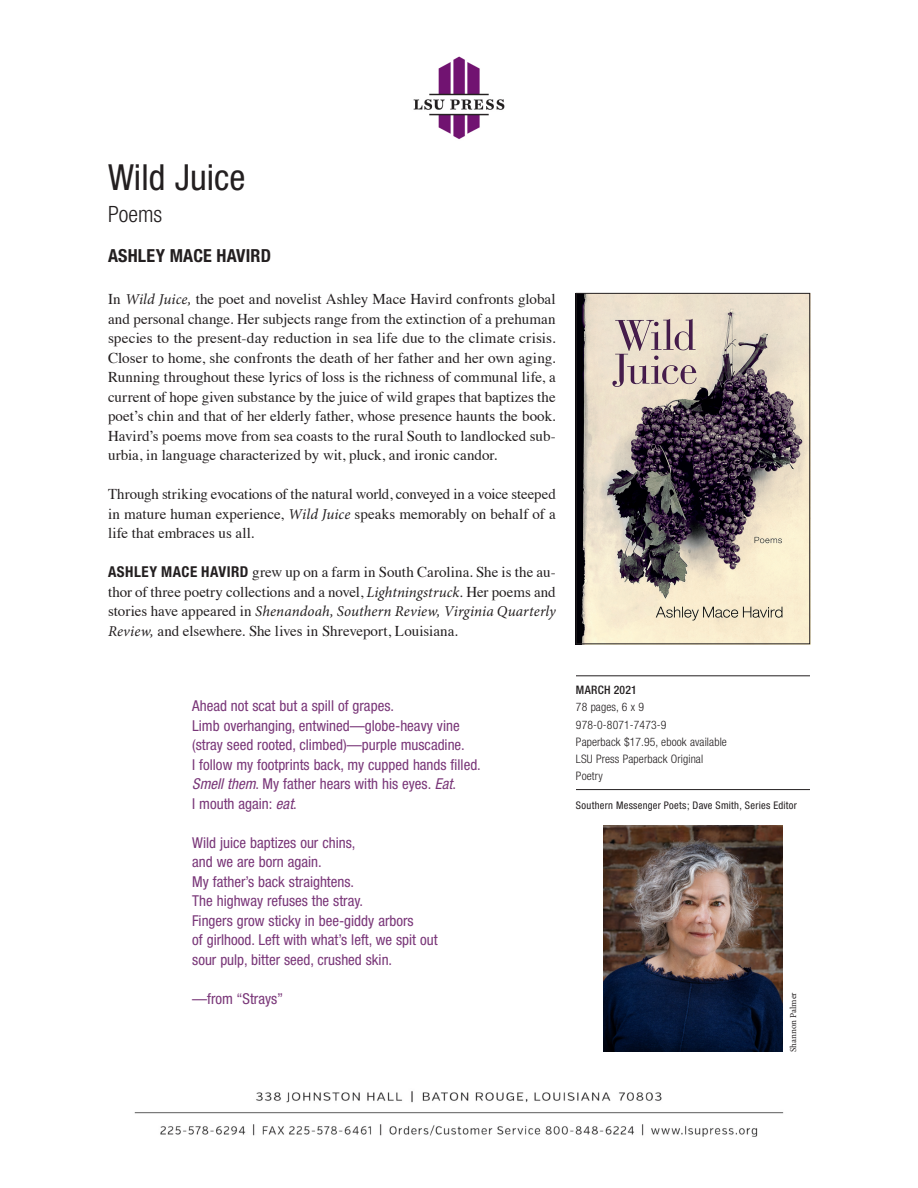
<style>
.page{position:relative;width:918px;height:1188px;background:#fff}
.page>*{position:absolute;margin:0;border:0;box-sizing:border-box;transform-origin:0 0}
.t1{font:condensed 36px "Helvetica Neue";color:#231f20}
.subtitle{font:300 condensed 22.5px "Helvetica Neue";color:#231f20}
.Author{font:700 condensed 18px "Helvetica Neue";letter-spacing:.01em;color:#231f20}
.First_Paragraph{font:15px/19.5px "Times";color:#231f20;text-align:justify}
.text{font:15px/19.5px "Times";color:#231f20;text-align:justify}
.Poetry_excerpt{font:condensed 15px "Helvetica Neue";color:#793678}
.info{font:300 condensed 11.7px "Helvetica Neue";letter-spacing:.01em;color:#231f20}
.Month___Rule{font:500 condensed 11.7px "Helvetica Neue";letter-spacing:.025em;color:#231f20}
.info-last_line{font:300 condensed 11.7px "Helvetica Neue";letter-spacing:.01em;color:#231f20}
.series{font:condensed 10.5px "Helvetica Neue";letter-spacing:.025em;color:#231f20}
.t2{font:9px "Minion Pro";letter-spacing:-.005em;color:#231f20}
.s1{font-family:"Minion Pro";font-style:italic}
.s2{font-family:"Helvetica Neue";font-weight:700;font-stretch:condensed}
.s3{font-style:italic}
</style>
<div class="page">
<img style="left:413px;top:56px;width:92px;height:84px">
<img style="left:134px;top:1091px;width:650px;height:46px">
<hr style="left:576px;top:676px;width:234px;height:1px;background:#231f20">
<hr style="left:576px;top:789px;width:234px;height:1px;background:#231f20">
<img style="left:603px;top:825px;width:180px;height:227px">
<img style="left:578px;top:295px;width:230px;height:347px">
<div style="left:576px;top:293px;width:234px;height:351px;border:1px solid #231f20"></div>
<p class="t1" style="left:108px;top:157px;width:139px">Wild Juice</p>
<p class="subtitle" style="left:108px;top:201px;width:56px">Poems</p>
<p class="Author" style="left:108px;top:245px;width:165px">ASHLEY MACE HAVIRD</p>
<p class="First_Paragraph" style="left:108px;top:288px;width:449px">In <span class="s1">Wild Juice,</span> the poet and novelist Ashley Mace Havird confronts global and personal change. Her subjects range from the extinction of a prehuman species to the present-day reduction in sea life due to the climate crisis.<br>Closer to home, she confronts the death of her father and her own aging.</p>
<p class="text" style="left:108px;top:366px;width:449px">Running throughout these lyrics of loss is the richness of communal life, a current of hope given substance by the juice of wild grapes that baptizes the poet’s chin and that of her elderly father, whose presence haunts the book.<br>Havird’s poems move from sea coasts to the rural South to landlocked sub&shy;urbia, in language characterized by wit, pluck, and ironic candor.</p>
<p class="text" style="left:108px;top:483px;width:449px">Through striking evocations of the natural world, conveyed in a voice steeped in mature human experience, <span class="s1">Wild Juice</span> speaks memorably on behalf of a life that embraces us all.</p>
<p class="First_Paragraph" style="left:108px;top:561px;width:449px"><span class="s2">ASHLEY MACE HAVIRD</span> grew up on a farm in South Carolina. She is the au&shy;thor of three poetry collections and a novel, <span class="s1">Lightningstruck.</span> Her poems and stories have appeared in <span class="s1">Shenandoah, Southern Review, Virginia Quarterly Review,</span> and elsewhere. She lives in Shreveport, Louisiana.</p>
<p class="Poetry_excerpt" style="left:192px;top:698px;width:203px">Ahead not scat but a spill of grapes.</p>
<p class="Poetry_excerpt" style="left:192px;top:717px;width:269px">Limb overhanging, entwined—globe-heavy vine</p>
<p class="Poetry_excerpt" style="left:192px;top:737px;width:274px">(stray seed rooted, climbed)—purple muscadine.</p>
<p class="Poetry_excerpt" style="left:192px;top:756px;width:290px">I follow my footprints back, my cupped hands filled.</p>
<p class="Poetry_excerpt" style="left:192px;top:776px;width:265px"><span class="s3">Smell them</span>. My father hears with his eyes. <span class="s3">Eat</span>.</p>
<p class="Poetry_excerpt" style="left:192px;top:795px;width:106px">I mouth again: <span class="s3">eat</span>.</p>
<p class="Poetry_excerpt" style="left:192px;top:834px;width:165px">Wild juice baptizes our chins,</p>
<p class="Poetry_excerpt" style="left:192px;top:854px;width:131px">and we are born again.</p>
<p class="Poetry_excerpt" style="left:192px;top:873px;width:163px">My father’s back straightens.</p>
<p class="Poetry_excerpt" style="left:192px;top:893px;width:172px">The highway refuses the stray.</p>
<p class="Poetry_excerpt" style="left:192px;top:912px;width:223px">Fingers grow sticky in bee-giddy arbors</p>
<p class="Poetry_excerpt" style="left:192px;top:932px;width:247px">of girlhood. Left with what’s left, we spit out</p>
<p class="Poetry_excerpt" style="left:192px;top:951px;width:201px">sour pulp, bitter seed, crushed skin.</p>
<p class="Poetry_excerpt" style="left:192px;top:990px;width:93px">—from “Strays”</p>
<p class="Month___Rule" style="left:576px;top:683px;width:62px">MARCH 2021</p>
<p class="info" style="left:576px;top:700px;width:70px">78 pages, 6 x 9</p>
<p class="info" style="left:576px;top:718px;width:92px">978-0-8071-7473-9</p>
<p class="info" style="left:576px;top:735px;width:152px">Paperback $17.95, ebook available</p>
<p class="info" style="left:576px;top:752px;width:129px">LSU Press Paperback Original</p>
<p class="info-last_line" style="left:576px;top:769px;width:28px">Poetry</p>
<p class="series" style="left:576px;top:799px;width:223px">Southern Messenger Poets; Dave Smith, Series Editor</p>
<p class="t2" style="left:788px;top:1052px;width:61px;rotate:-90deg">Shannon Palmer</p>
</div>
